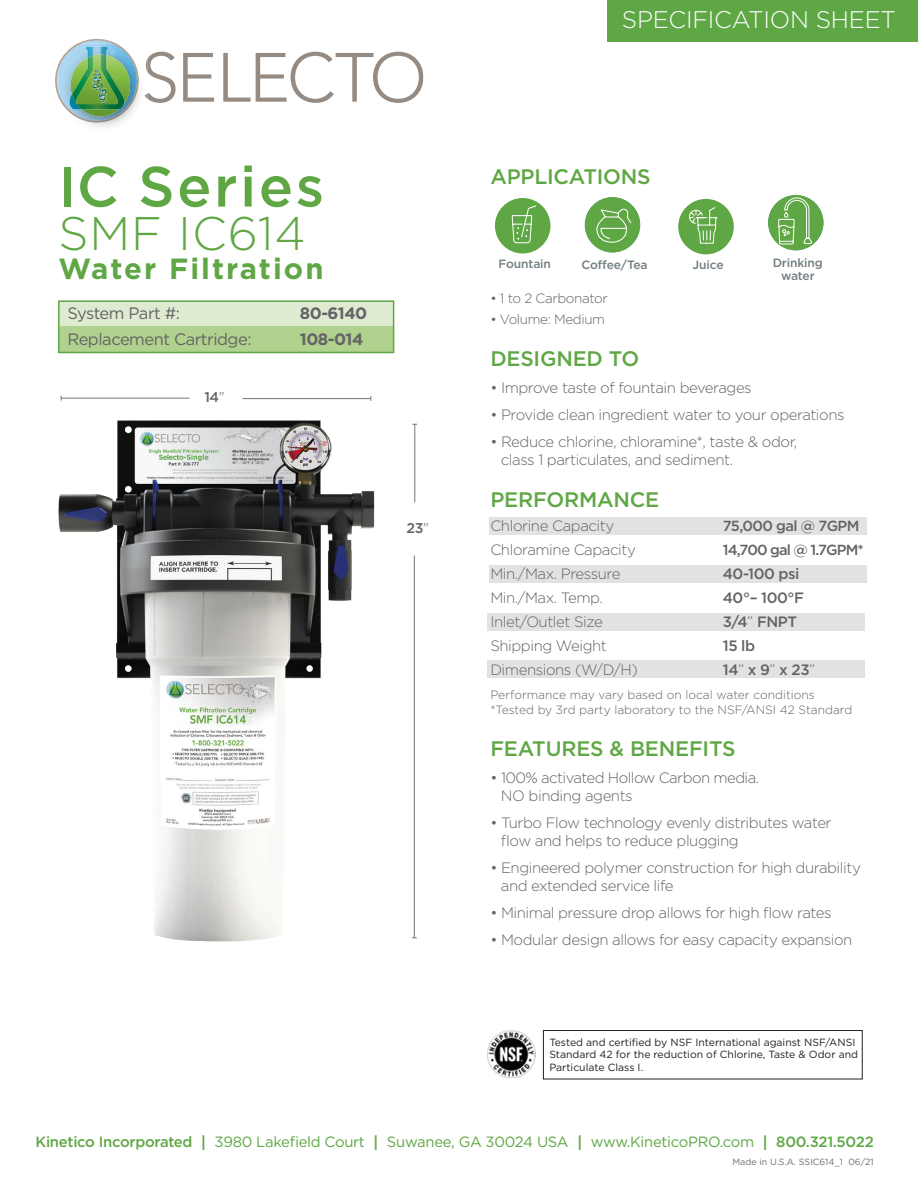
<style>
.page{position:relative;width:918px;height:1188px;background:#fff}
.page>*{position:absolute;margin:0;border:0;box-sizing:border-box;transform-origin:0 0}
.t1{font:500 56.85px "Gotham";letter-spacing:.045em;color:#5fa744}
.t2{font:300 47.1px "Gotham";letter-spacing:.02em;color:#5fa744}
.t3{font:700 29.25px "Gotham";letter-spacing:.07em;color:#5fa744}
.t4{font:300 24px "Gotham";letter-spacing:-.01em;color:#fff}
.t5{font:500 21px "Gotham";letter-spacing:-.01em;color:#5fa744}
.t6{font:16.5px "Gotham";letter-spacing:-.03em;color:#636366}
.t7{font:700 16.5px "Gotham";letter-spacing:-.03em;color:#636366}
.t8{font:300 15px/18px "Gotham";letter-spacing:-.03em;color:#636366}
.t9{font:500 15px "Gotham";letter-spacing:-.03em;color:#636366}
.t10{font:14.85px "Gotham";letter-spacing:-.02em;color:#5fa744}
.t11{font:500 14.7px "Gotham";letter-spacing:-.06em;color:#636366}
.t12{font:500 14.7px "Gotham";letter-spacing:-.04em;color:#636366}
.t13{font:500 14.1px "Gotham";color:#636366}
.t14{font:300 13.5px "Gotham";letter-spacing:-.03em;color:#636366}
.t15{font:300 12px/15px "Gotham";color:#636366}
.t16{font:500 12px/13.5px "Gotham";letter-spacing:-.01em;color:#717d83;text-align:center}
.t17{font:10.35px/12.5px "Gotham";color:#231f20}
.t18{font:9px "Gotham";color:#6c6d70}
.s1{font-weight:300}
.s2{font-weight:500}
.s3{font-size:21px}
</style>
<div class="page">
<div style="left:59px;top:302px;width:335px;height:26px;background:#dfebd1"></div>
<div style="left:59px;top:326px;width:335px;height:26px;background:#b1d28e"></div>
<div style="left:489px;top:565px;width:378px;height:17px;background:#e1e2e4"></div>
<div style="left:489px;top:517px;width:378px;height:17px;background:#e1e2e4"></div>
<div style="left:543px;top:1030px;width:320px;height:49px;border:1px solid #231f20"></div>
<img style="left:488px;top:1030px;width:48px;height:47px">
<div style="left:488px;top:614px;width:377px;height:17px;background:#e1e2e4"></div>
<div style="left:488px;top:661px;width:377px;height:17px;background:#e1e2e4"></div>
<div style="left:608px;top:0;width:310px;height:41px;background:#5fa744"></div>
<div style="left:585px;top:197px;width:55px;height:56px;background:#5fa744;border-radius:50%"></div>
<svg style="left:596px;top:209px;width:36px;height:34px"></svg>
<div style="left:495px;top:198px;width:56px;height:55px;background:#5fa744;border-radius:50%"></div>
<div style="left:768px;top:195px;width:56px;height:55px;background:#5fa744;border-radius:50%"></div>
<div style="left:678px;top:199px;width:56px;height:55px;background:#5fa744;border-radius:50%"></div>
<svg style="left:689px;top:207px;width:29px;height:37px"></svg>
<svg style="left:511px;top:205px;width:26px;height:39px"></svg>
<svg style="left:778px;top:197px;width:34px;height:48px"></svg>
<hr style="left:414px;top:556px;width:1px;height:382px;background:#717d83">
<hr style="left:414px;top:424px;width:1px;height:78px;background:#717d83">
<div style="left:58px;top:300px;width:336px;height:53px;border:2px solid #5fa744"></div>
<img style="left:58px;top:420px;width:317px;height:522px">
<hr style="left:61px;top:398px;width:129px;height:1px;background:#717d83">
<hr style="left:242px;top:398px;width:129px;height:1px;background:#717d83">
<svg style="left:148px;top:52px;width:28px;height:51px"></svg>
<svg style="left:183px;top:53px;width:31px;height:49px"></svg>
<svg style="left:223px;top:52px;width:200px;height:51px"></svg>
<img style="left:85px;top:83px;width:60px;height:44px">
<img style="left:145px;top:58px;width:3px;height:41px">
<img style="left:55px;top:39px;width:84px;height:83px">
<h1 class="t1" style="left:58px;top:149px;width:267px">IC Series</h1>
<h2 class="t2" style="left:58px;top:204px;width:249px">SMF IC614</h2>
<h3 class="t3" style="left:58px;top:251px;width:267px">Water Filtration</h3>
<p class="t6" style="left:67px;top:303px;width:114px">System Part #:</p>
<p class="t7" style="left:300px;top:304px;width:69px">80-6140</p>
<p class="t6" style="left:67px;top:328px;width:186px">Replacement Cartridge:</p>
<p class="t7" style="left:300px;top:329px;width:65px">108-014</p>
<p class="t13" style="left:204px;top:388px;width:22px">14<span class="s1">"</span></p>
<p class="t13" style="left:407px;top:519px;width:24px">23<span class="s1">"</span></p>
<h3 class="t4" style="left:622px;top:5px;width:276px">SPECIFICATION SHEET</h3>
<h3 class="t5" style="left:490px;top:163px;width:162px">APPLICATIONS</h3>
<p class="t16" style="left:499px;top:257px;width:54px">Fountain</p>
<p class="t16" style="left:582px;top:258px;width:68px">Coffee/Tea</p>
<p class="t16" style="left:773px;top:255px;width:52px">Drinking water</p>
<p class="t16" style="left:693px;top:258px;width:33px">Juice</p>
<p class="t14" style="left:490px;top:289px;width:119px">• 1 to 2 Carbonator</p>
<p class="t14" style="left:490px;top:310px;width:116px">• Volume: Medium</p>
<h3 class="t5" style="left:490px;top:345px;width:150px">DESIGNED TO</h3>
<p class="t8" style="left:490px;top:378px;width:263px">• Improve taste of fountain beverages</p>
<p class="t8" style="left:490px;top:405px;width:356px">• Provide clean ingredient water to your operations</p>
<p class="t8" style="left:501px;top:432px;width:298px;text-indent:-10px">• Reduce chlorine, chloramine*, taste &amp; odor, class 1 particulates, and sediment.</p>
<h3 class="t5" style="left:490px;top:486px;width:170px">PERFORMANCE</h3>
<p class="t8" style="left:490px;top:516px;width:125px">Chlorine Capacity</p>
<p class="t12" style="left:723px;top:516px;width:138px">75,000 gal @ 7GPM</p>
<p class="t8" style="left:490px;top:540px;width:147px">Chloramine Capacity</p>
<p class="t11" style="left:723px;top:540px;width:142px">14,700 gal @ 1.7GPM*</p>
<p class="t8" style="left:490px;top:564px;width:132px">Min./Max. Pressure</p>
<p class="t9" style="left:723px;top:564px;width:78px">40-100 psi</p>
<p class="t8" style="left:490px;top:588px;width:114px">Min./Max. Temp.</p>
<p class="t9" style="left:723px;top:588px;width:83px">40°– 100°F</p>
<p class="t8" style="left:490px;top:612px;width:114px">Inlet/Outlet Size</p>
<p class="t9" style="left:723px;top:612px;width:76px">3/4<span class="s1">”</span> FNPT</p>
<p class="t8" style="left:490px;top:636px;width:118px">Shipping Weight</p>
<p class="t9" style="left:723px;top:636px;width:34px">15 lb</p>
<p class="t8" style="left:490px;top:660px;width:149px">Dimensions (W/D/H)</p>
<p class="t9" style="left:723px;top:660px;width:94px">14<span class="s1">”</span> x 9<span class="s1">”</span> x 23<span class="s1">”</span></p>
<p class="t15" style="left:490px;top:687px;width:364px">Performance may vary based on local water conditions *Tested by 3rd party laboratory to the NSF/ANSI 42 Standard</p>
<h3 class="t5" style="left:490px;top:735px;width:247px">FEATURES &amp; BENEFITS</h3>
<p class="t8" style="left:501px;top:768px;width:260px;text-indent:-10px">• 100% activated Hollow Carbon media.<br>NO binding agents</p>
<p class="t8" style="left:501px;top:813px;width:332px;text-indent:-10px">• Turbo Flow technology evenly distributes water flow and helps to reduce plugging</p>
<p class="t8" style="left:501px;top:858px;width:361px;text-indent:-10px">• Engineered polymer construction for high durability and extended service life</p>
<p class="t8" style="left:490px;top:903px;width:343px">• Minimal pressure drop allows for high flow rates</p>
<p class="t8" style="left:490px;top:930px;width:364px">• Modular design allows for easy capacity expansion</p>
<p class="t17" style="left:549px;top:1035px;width:310px">Tested and certified by NSF International against NSF/ANSI<br>Standard 42 for the reduction of Chlorine, Taste &amp; Odor and<br>Particulate Class I.</p>
<p class="t10" style="left:36px;top:1132px;width:840px"><span class="s2">Kinetico Incorporated</span> <span class="s3">I</span> 3980 Lakefield Court <span class="s3">I</span> Suwanee, GA 30024 USA <span class="s3">I</span> www.KineticoPRO.com <span class="s3">I</span> <span class="s2">800.321.5022</span></p>
<p class="t18" style="left:732px;top:1156px;width:143px">Made in U.S.A. SSIC614_1 06/21</p>
</div>
